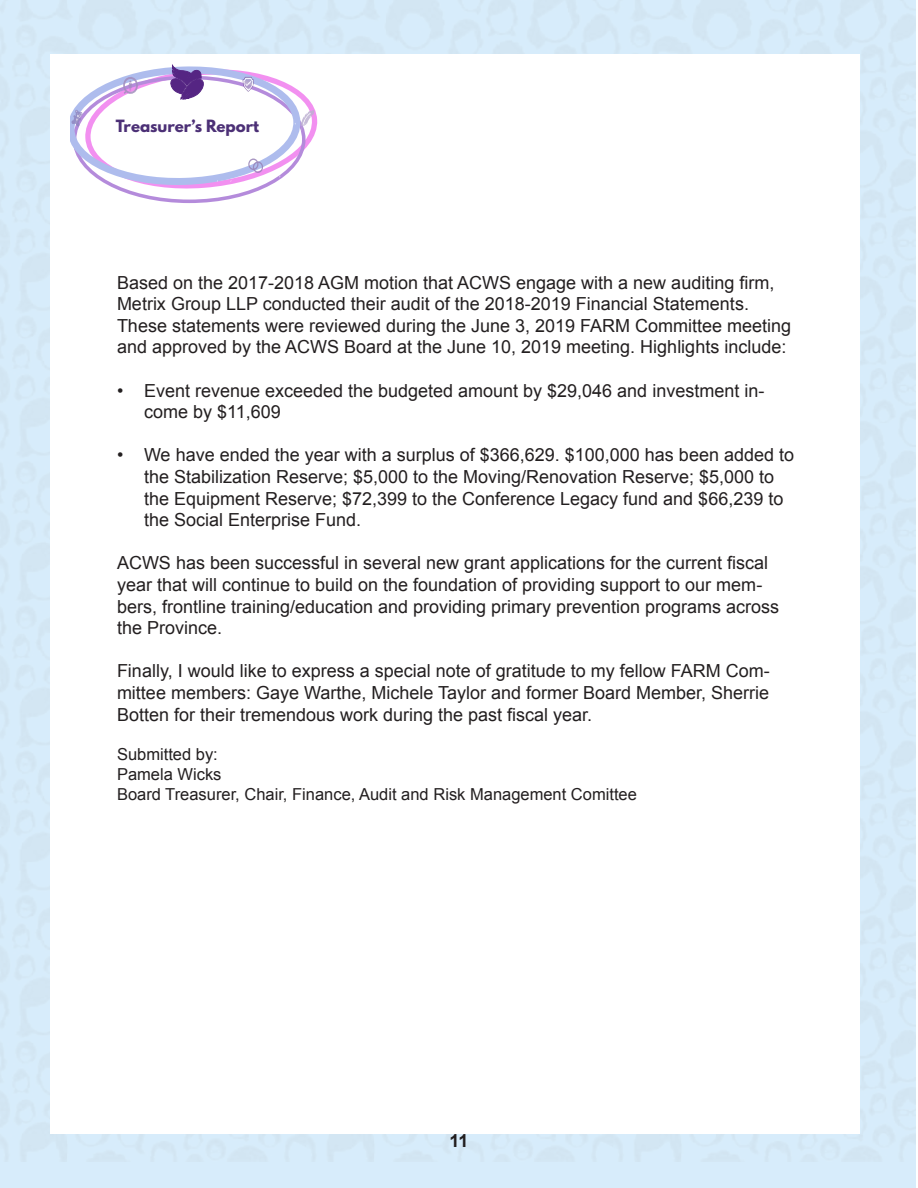
<style>
.page{position:relative;width:918px;height:1188px;background:#fff}
.page>*{position:absolute;margin:0;border:0;box-sizing:border-box;transform-origin:0 0}
.t1{font:18px/21.6px "Arial";color:#231f20}
.t2{font:700 18px "Arial";color:#231f20}
.t3{font:16.5px/19.8px "Arial";color:#231f20}
.t4{font:700 15px "League Spartan";color:#4c3076}
</style>
<div class="page">
<div style="left:0;top:0;width:916px;height:1188px;background:#d7ecfa"></div>
<div style="left:50px;top:54px;width:810px;height:1080px;background:#fff"></div>
<svg style="left:70px;top:65px;width:248px;height:126px"></svg>
<p class="t4" style="left:116px;top:114px;width:145px">Treasurer’s Report</p>
<p class="t1" style="left:117px;top:272px;width:676px">Based on the 2017-2018 AGM motion that ACWS engage with a new auditing firm, Metrix Group LLP conducted their audit of the 2018-2019 Financial Statements.<br>These statements were reviewed during the June 3, 2019 FARM Committee meeting and approved by the ACWS Board at the June 10, 2019 meeting. Highlights include:</p>
<p class="t1" style="left:144px;top:380px;width:622px;text-indent:-27px">• Event revenue exceeded the budgeted amount by $29,046 and investment in&shy;come by $11,609</p>
<p class="t1" style="left:144px;top:444px;width:652px;text-indent:-27px">• We have ended the year with a surplus of $366,629. $100,000 has been added to the Stabilization Reserve; $5,000 to the Moving/Renovation Reserve; $5,000 to the Equipment Reserve; $72,399 to the Conference Legacy fund and $66,239 to the Social Enterprise Fund.</p>
<p class="t1" style="left:117px;top:552px;width:664px">ACWS has been successful in several new grant applications for the current fiscal year that will continue to build on the foundation of providing support to our mem&shy;bers, frontline training/education and providing primary prevention programs across the Province.</p>
<p class="t1" style="left:117px;top:660px;width:654px;text-align:justify">Finally, I would like to express a special note of gratitude to my fellow FARM Com&shy;mittee members: Gaye Warthe, Michele Taylor and former Board Member, Sherrie Botten for their tremendous work during the past fiscal year.</p>
<p class="t3" style="left:117px;top:745px;width:521px">Submitted by:<br>Pamela Wicks<br>Board Treasurer, Chair, Finance, Audit and Risk Management Comittee</p>
<p class="t2" style="left:449px;top:1129px;width:21px">11</p>
</div>
